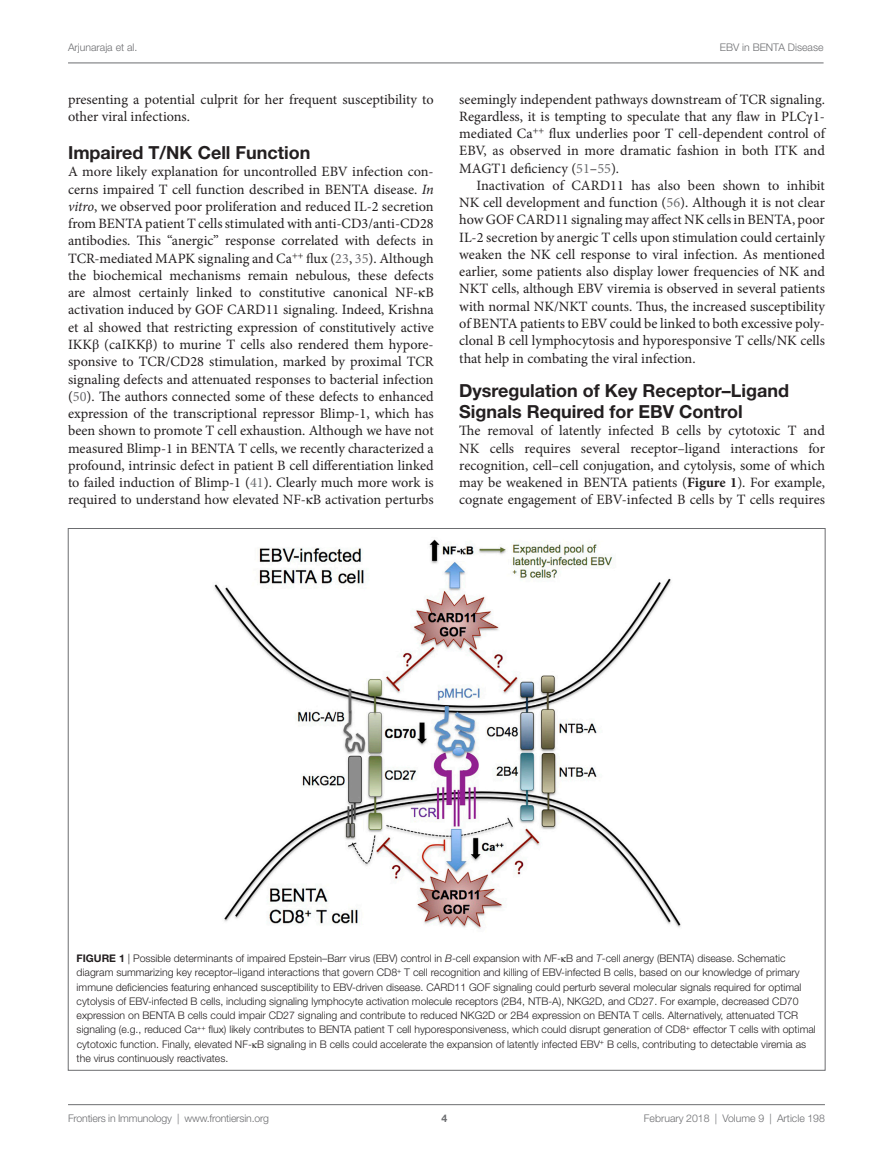
<style>
.page{position:relative;width:893px;height:1170px;background:#fff}
.page>*{position:absolute;margin:0;border:0;box-sizing:border-box;transform-origin:0 0}
.t1{font:700 18px/21px "Helvetica Neue LT Std";color:#231f20}
.t2{font:14.25px/17.2px "Minion Pro";color:#231f20;text-align:justify}
.t3{font:300 10.5px/14.2px "Helvetica Neue LT Std";color:#231f20}
.t4{font:300 10.5px "Helvetica Neue LT Std";color:#6c6d70}
.t5{font:700 10.5px "Helvetica Neue LT Std";color:#231f20}
.t6{font:700 10.5px "Helvetica Neue LT Std";color:#6c6d70}
.s1{font-style:italic}
.s2{color:#6c6d70}
.s3{font-family:"STIX General"}
.s4{font-weight:700}
.s5{font-family:"STIX General";font-weight:400}
</style>
<div class="page">
<img style="left:214px;top:539px;width:467px;height:390px">
<hr style="left:68px;top:63px;width:756px;height:1px;background:#6c6d70">
<hr style="left:68px;top:1104px;width:757px;height:1px;background:#6c6d70">
<p class="t4" style="left:68px;top:41px;width:71px">Arjunaraja et al.</p>
<p class="t4" style="left:720px;top:41px;width:105px">EBV in BENTA Disease</p>
<p class="t2" style="left:68px;top:90px;width:367px">presenting a potential culprit for her frequent susceptibility to other viral infections.</p>
<p class="t1" style="left:68px;top:142px;width:244px">Impaired T/NK Cell Function</p>
<p class="t2" style="left:68px;top:163px;width:367px">A more likely explanation for uncontrolled EBV infection con&shy;cerns impaired T cell function described in BENTA disease. <span class="s1">In vitro</span>, we observed poor proliferation and reduced IL-2 secretion from BENTA patient T cells stimulated with anti-CD3/anti-CD28 antibodies. This “anergic” response correlated with defects in TCR-mediated MAPK signaling and Ca<sup>++</sup> flux (<span class="s2">23</span>, <span class="s2">35</span>). Although the biochemical mechanisms remain nebulous, these defects are almost certainly linked to constitutive canonical NF-<span class="s3">κ</span>B activation induced by GOF CARD11 signaling. Indeed, Krishna et al showed that restricting expression of constitutively active IKK<span class="s3">β</span> (caIKK<span class="s3">β</span>) to murine T cells also rendered them hypore&shy;sponsive to TCR/CD28 stimulation, marked by proximal TCR signaling defects and attenuated responses to bacterial infection (<span class="s2">50</span>). The authors connected some of these defects to enhanced expression of the transcriptional repressor Blimp-1, which has been shown to promote T cell exhaustion. Although we have not measured Blimp-1 in BENTA T cells, we recently characterized a profound, intrinsic defect in patient B cell differentiation linked to failed induction of Blimp-1 (<span class="s2">41</span>). Clearly much more work is required to understand how elevated NF-<span class="s3">κ</span>B activation perturbs</p>
<p class="t2" style="left:459px;top:90px;width:367px">seemingly independent pathways downstream of TCR signaling.<br>Regardless, it is tempting to speculate that any flaw in PLC<span class="s3">γ</span>1- mediated Ca<sup>++</sup> flux underlies poor T cell-dependent control of EBV, as observed in more dramatic fashion in both ITK and MAGT1 deficiency (<span class="s2">51</span>–<span class="s2">55</span>).</p>
<p class="t2" style="left:459px;top:177px;width:367px;text-indent:17px">Inactivation of CARD11 has also been shown to inhibit NK cell development and function (<span class="s2">56</span>). Although it is not clear how GOF CARD11 signaling may affect NK cells in BENTA, poor IL-2 secretion by anergic T cells upon stimulation could certainly weaken the NK cell response to viral infection. As mentioned earlier, some patients also display lower frequencies of NK and NKT cells, although EBV viremia is observed in several patients with normal NK/NKT counts. Thus, the increased susceptibility of BENTA patients to EBV could be linked to both excessive poly&shy;clonal B cell lymphocytosis and hyporesponsive T cells/NK cells that help in combating the viral infection.</p>
<p class="t1" style="left:459px;top:379px;width:331px">Dysregulation of Key Receptor–Ligand<br>Signals Required for EBV Control</p>
<p class="t2" style="left:459px;top:422px;width:367px">The removal of latently infected B cells by cytotoxic T and NK cells requires several receptor–ligand interactions for recognition, cell–cell conjugation, and cytolysis, some of which may be weakened in BENTA patients (<span class="s4">Figure 1</span>). For example, cognate engagement of EBV-infected B cells by T cells requires</p>
<p class="t3" style="left:77px;top:950px;width:741px;text-indent:33px"><span class="s4">e 1</span> | Possible determinants of impaired Epstein–Barr virus (EBV) control in <span class="s1">B</span>-cell <span class="s1">e</span>xpansion with <span class="s1">N</span>F-<span class="s5">κ</span>B and <span class="s1">T</span>-cell <span class="s1">a</span>nergy (BENTA) disease. Schematic diagram summarizing key receptor–ligand interactions that govern CD8<sup>+</sup> T cell recognition and killing of EBV-infected B cells, based on our knowledge of primary immune deficiencies featuring enhanced susceptibility to EBV-driven disease. CARD11 GOF signaling could perturb several molecular signals required for optimal cytolysis of EBV-infected B cells, including signaling lymphocyte activation molecule receptors (2B4, NTB-A), NKG2D, and CD27. For example, decreased CD70 expression on BENTA B cells could impair CD27 signaling and contribute to reduced NKG2D or 2B4 expression on BENTA T cells. Alternatively, attenuated TCR signaling (e.g., reduced Ca<sup>++</sup> flux) likely contributes to BENTA patient T cell hyporesponsiveness, which could disrupt generation of CD8<sup>+</sup> effector T cells with optimal cytotoxic function. Finally, elevated NF-<span class="s5">κ</span>B signaling in B cells could accelerate the expansion of latently infected EBV<sup>+</sup> B cells, contributing to detectable viremia as the virus continuously reactivates.</p>
<p class="t5" style="left:77px;top:951px;width:18px">Figur</p>
<p class="t4" style="left:68px;top:1111px;width:203px">Frontiers in Immunology | www.frontiersin.org</p>
<p class="t4" style="left:644px;top:1111px;width:183px">February 2018 | Volume 9 | Article 198</p>
<p class="t6" style="left:441px;top:1111px;width:7px">4</p>
</div>
